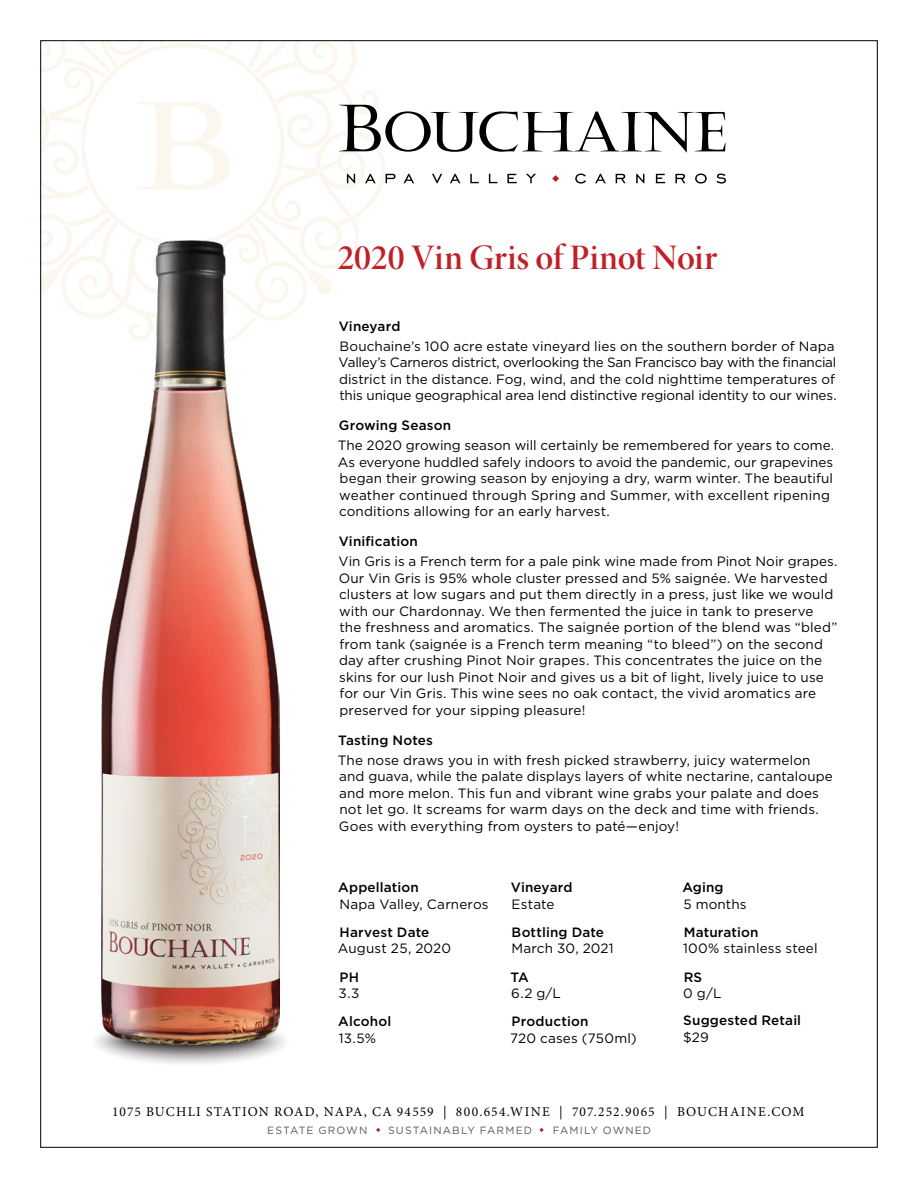
<style>
.page{position:relative;width:918px;height:1188px;background:#fff}
.page>*{position:absolute;margin:0;border:0;box-sizing:border-box;transform-origin:0 0}
.t1{font:36px "Minion Pro Semibold Disp";letter-spacing:-.01em;color:#c02027}
.t2{font:13.5px/16.5px "Gotham";letter-spacing:.005em;color:#000}
.t3{font:500 13.5px "Gotham";letter-spacing:.01em;color:#000}
.t4{font:13.5px "Minion Pro";letter-spacing:.09em;color:#000}
.t5{font:10.5px "Gotham";letter-spacing:.105em;color:#58585b}
</style>
<div class="page">
<img style="left:96px;top:1035px;width:189px;height:29px">
<img style="left:101px;top:347px;width:179px;height:698px">
<svg style="left:376px;top:1128px;width:4px;height:4px"></svg>
<svg style="left:539px;top:1128px;width:5px;height:4px"></svg>
<svg style="left:42px;top:42px;width:684px;height:305px"></svg>
<h1 class="t1" style="left:337px;top:236px;width:381px">2020 Vin Gris of Pinot Noir</h1>
<p class="t3" style="left:339px;top:317px;width:63px">Vineyard</p>
<p class="t2" style="left:339px;top:337px;width:500px">Bouchaine’s 100 acre estate vineyard lies on the southern border of Napa Valley’s Carneros district, overlooking the San Francisco bay with the financial district in the distance. Fog, wind, and the cold nighttime temperatures of this unique geographical area lend distinctive regional identity to our wines.</p>
<p class="t3" style="left:339px;top:417px;width:114px">Growing Season</p>
<p class="t2" style="left:338px;top:437px;width:498px">The 2020 growing season will certainly be remembered for years to come.<br>As everyone huddled safely indoors to avoid the pandemic, our grapevines began their growing season by enjoying a dry, warm winter. The beautiful weather continued through Spring and Summer, with excellent ripening conditions allowing for an early harvest.</p>
<p class="t3" style="left:339px;top:533px;width:81px">Vinification</p>
<p class="t2" style="left:339px;top:553px;width:500px">Vin Gris is a French term for a pale pink wine made from Pinot Noir grapes.<br>Our Vin Gris is 95% whole cluster pressed and 5% saignée. We harvested clusters at low sugars and put them directly in a press, just like we would with our Chardonnay. We then fermented the juice in tank to preserve the freshness and aromatics. The saignée portion of the blend was “bled” from tank (saignée is a French term meaning “to bleed”) on the second day after crushing Pinot Noir grapes. This concentrates the juice on the skins for our lush Pinot Noir and gives us a bit of light, lively juice to use for our Vin Gris. This wine sees no oak contact, the vivid aromatics are preserved for your sipping pleasure!</p>
<p class="t3" style="left:338px;top:731px;width:96px">Tasting Notes</p>
<p class="t2" style="left:338px;top:751px;width:497px">The nose draws you in with fresh picked strawberry, juicy watermelon and guava, while the palate displays layers of white nectarine, cantaloupe and more melon. This fun and vibrant wine grabs your palate and does not let go. It screams for warm days on the deck and time with friends.<br>Goes with everything from oysters to paté—enjoy!</p>
<p class="t3" style="left:338px;top:879px;width:82px">Appellation</p>
<p class="t2" style="left:339px;top:895px;width:151px">Napa Valley, Carneros</p>
<p class="t3" style="left:340px;top:923px;width:91px">Harvest Date</p>
<p class="t2" style="left:338px;top:940px;width:115px">August 25, 2020</p>
<p class="t3" style="left:340px;top:968px;width:21px">PH</p>
<p class="t2" style="left:339px;top:985px;width:22px">3.3</p>
<p class="t3" style="left:338px;top:1013px;width:55px">Alcohol</p>
<p class="t2" style="left:339px;top:1029px;width:39px">13.5%</p>
<p class="t3" style="left:511px;top:879px;width:63px">Vineyard</p>
<p class="t2" style="left:512px;top:895px;width:44px">Estate</p>
<p class="t3" style="left:512px;top:923px;width:94px">Bottling Date</p>
<p class="t2" style="left:512px;top:940px;width:104px">March 30, 2021</p>
<p class="t3" style="left:510px;top:968px;width:20px">TA</p>
<p class="t2" style="left:511px;top:985px;width:51px">6.2 g/L</p>
<p class="t3" style="left:512px;top:1013px;width:78px">Production</p>
<p class="t2" style="left:510px;top:1029px;width:128px">720 cases (750ml)</p>
<p class="t3" style="left:682px;top:878px;width:43px">Aging</p>
<p class="t2" style="left:683px;top:895px;width:65px">5 months</p>
<p class="t3" style="left:684px;top:923px;width:76px">Maturation</p>
<p class="t2" style="left:683px;top:940px;width:136px">100% stainless steel</p>
<p class="t3" style="left:684px;top:968px;width:20px">RS</p>
<p class="t2" style="left:683px;top:985px;width:40px">0 g/L</p>
<p class="t3" style="left:683px;top:1012px;width:119px">Suggested Retail</p>
<p class="t2" style="left:683px;top:1028px;width:27px">$29</p>
<p class="t4" style="left:112px;top:1104px;width:694px">1075 BUCHLI STATION ROAD, NAPA, CA 94559 | 800.654.WINE | 707.252.9065 | BOUCHAINE.COM</p>
<p class="t5" style="left:267px;top:1124px;width:102px">ESTATE GROWN</p>
<p class="t5" style="left:388px;top:1124px;width:145px">SUSTAINABLY FARMED</p>
<p class="t5" style="left:553px;top:1124px;width:100px">FAMILY OWNED</p>
</div>
